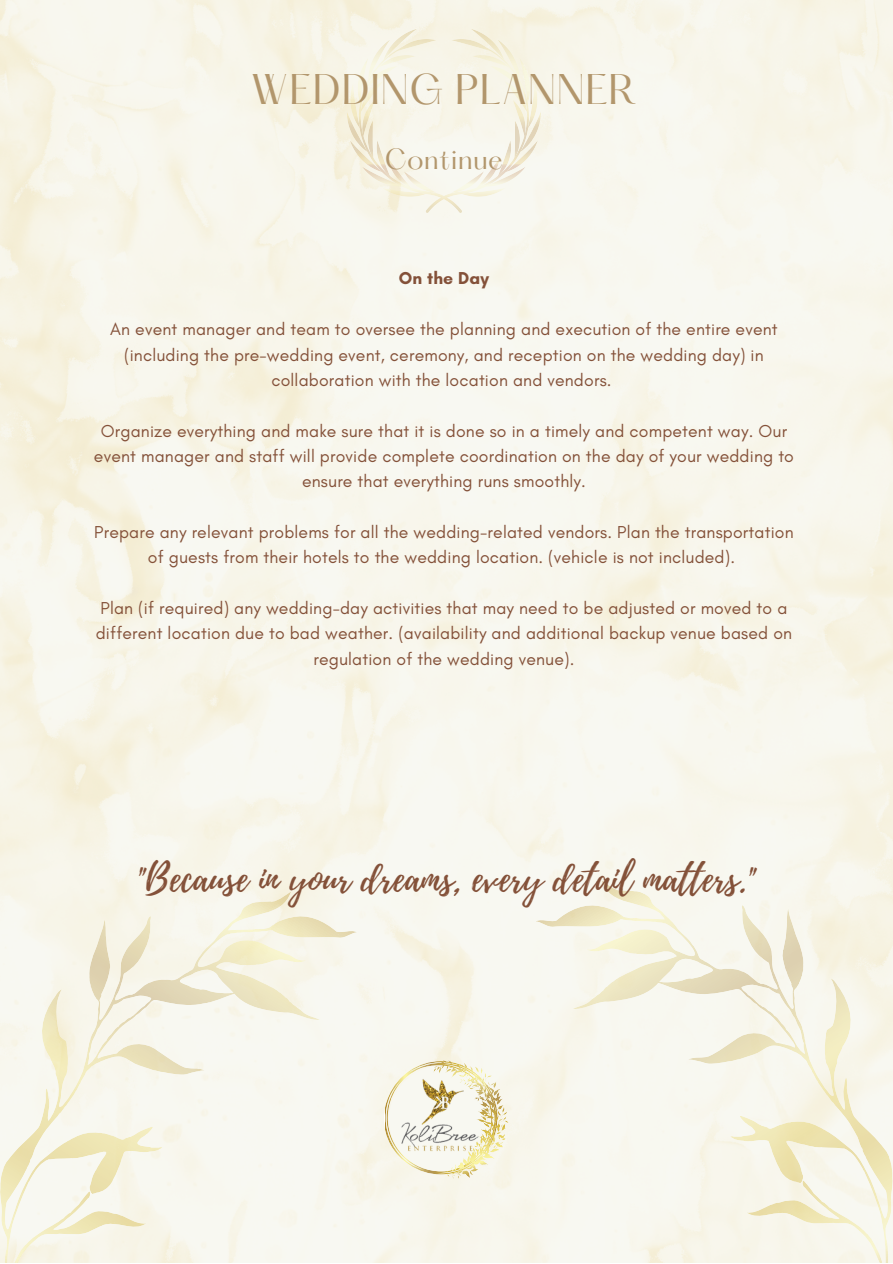
<style>
.page{position:relative;width:893px;height:1264px;background:#fff}
.page>*{position:absolute;margin:0;border:0;box-sizing:border-box;transform-origin:0 0}
.t1{font:37.5px "Playlist Script";color:#845139}
.t2{font:37.5px "Hatton";letter-spacing:.02em;color:#b2966c}
.t3{font:25.5px "Hatton";letter-spacing:.02em;color:#b2966c}
.t4{font:17.55px/25.3px "Glacial Indifference";letter-spacing:.01em;color:#845139;text-align:center}
.t5{font:700 17.55px "Glacial Indifference";letter-spacing:.01em;color:#845139}
</style>
<div class="page">
<img style="left:0;top:0;width:892px;height:1262px">
<svg style="left:174px;top:921px;width:165px;height:82px"></svg>
<svg style="left:347px;top:29px;width:194px;height:183px"></svg>
<svg style="left:553px;top:910px;width:165px;height:82px"></svg>
<svg style="left:384px;top:1059px;width:123px;height:117px"></svg>
<p class="t2" style="left:251px;top:72px;width:387px">WEDDING PLANNER</p>
<p class="t3" style="left:384px;top:147px;width:120px">Continue</p>
<p class="t5" style="left:399px;top:268px;width:92px">On the Day</p>
<p class="t4" style="left:110px;top:316px;width:669px">An event manager and team to oversee the planning and execution of the entire event (including the pre-wedding event, ceremony, and reception on the wedding day) in collaboration with the location and vendors.</p>
<p class="t4" style="left:94px;top:418px;width:701px">Organize everything and make sure that it is done so in a timely and competent way. Our event manager and staff will provide complete coordination on the day of your wedding to ensure that everything runs smoothly.</p>
<p class="t4" style="left:94px;top:519px;width:701px">Prepare any relevant problems for all the wedding-related vendors. Plan the transportation of guests from their hotels to the wedding location. (vehicle is not included).</p>
<p class="t4" style="left:96px;top:595px;width:697px">Plan (if required) any wedding-day activities that may need to be adjusted or moved to a different location due to bad weather. (availability and additional backup venue based on regulation of the wedding venue).</p>
<p class="t1" style="left:137px;top:851px;width:620px">"Because in your dreams, every detail matters."</p>
</div>
